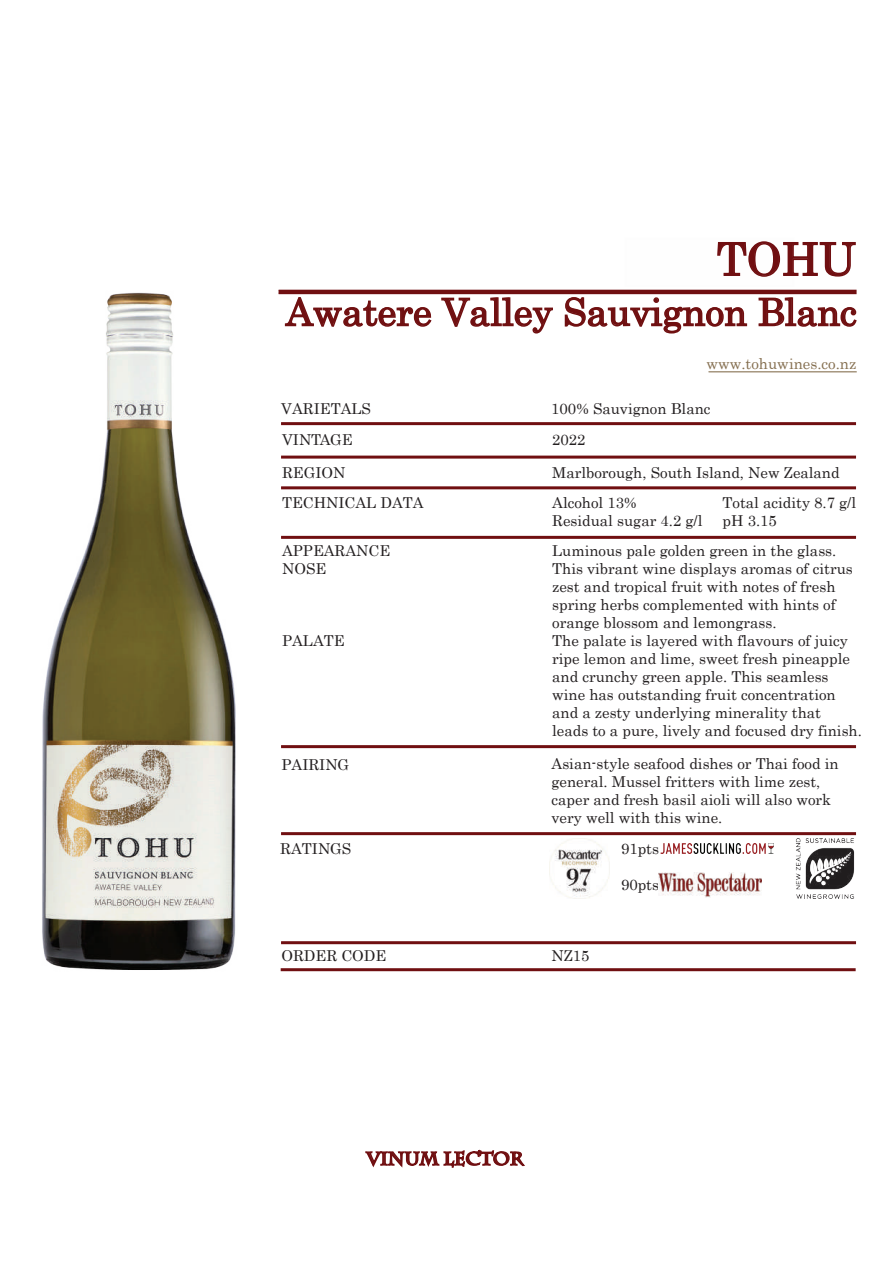
<style>
.page{position:relative;width:893px;height:1263px;background:#fff}
.page>*{position:absolute;margin:0;border:0;box-sizing:border-box;transform-origin:0 0}
.t1{font:45px "Century";color:#700f11}
.t2{font:37.5px "Century";color:#700f11}
.t3{font:700 18px "Charlemagne Std";color:#700f11}
.t4{font:15px/18px "Century";color:#231f20}
.t5{font:15px "Century";color:#856f50}
</style>
<div class="page">
<hr style="left:278px;top:290px;width:579px;height:4px;background:#700f11">
<div style="left:281px;top:456px;width:575px;height:3px;border:2px solid #700f11"></div>
<div style="left:281px;top:486px;width:575px;height:3px;border:2px solid #700f11"></div>
<svg style="left:284px;top:297px;width:148px;height:30px"></svg>
<svg style="left:441px;top:297px;width:112px;height:37px"></svg>
<svg style="left:564px;top:297px;width:184px;height:37px"></svg>
<svg style="left:758px;top:297px;width:99px;height:30px"></svg>
<div style="left:281px;top:968px;width:575px;height:3px;border:2px solid #700f11"></div>
<svg style="left:717px;top:241px;width:139px;height:37px"></svg>
<div style="left:281px;top:422px;width:575px;height:3px;border:2px solid #700f11"></div>
<svg style="left:365px;top:1149px;width:160px;height:19px"></svg>
<hr style="left:709px;top:371px;width:148px;height:1px;background:#856f50">
<div style="left:281px;top:536px;width:575px;height:3px;border:2px solid #700f11"></div>
<div style="left:281px;top:745px;width:575px;height:3px;border:2px solid #700f11"></div>
<div style="left:281px;top:832px;width:575px;height:3px;border:2px solid #700f11"></div>
<div style="left:281px;top:941px;width:575px;height:3px;border:2px solid #700f11"></div>
<img style="left:42px;top:292px;width:194px;height:678px">
<img style="left:795px;top:839px;width:60px;height:59px">
<img style="left:549px;top:839px;width:60px;height:59px">
<img style="left:660px;top:843px;width:113px;height:10px">
<img style="left:659px;top:872px;width:102px;height:25px">
<h1 class="t1" style="left:717px;top:221px;width:141px">TOHU</h1>
<h2 class="t2" style="left:286px;top:280px;width:572px">Awatere Valley Sauvignon Blanc</h2>
<p class="t5" style="left:706px;top:351px;width:151px">www.tohuwines.co.nz</p>
<p class="t4" style="left:281px;top:398px;width:91px">VARIETALS</p>
<p class="t4" style="left:551px;top:398px;width:161px">100% Sauvignon Blanc</p>
<p class="t4" style="left:282px;top:429px;width:72px">VINTAGE</p>
<p class="t4" style="left:552px;top:429px;width:35px">2022</p>
<p class="t4" style="left:282px;top:462px;width:65px">REGION</p>
<p class="t4" style="left:552px;top:462px;width:289px">Marlborough, South Island, New Zealand</p>
<p class="t4" style="left:282px;top:492px;width:143px">TECHNICAL DATA</p>
<p class="t4" style="left:552px;top:492px;width:86px">Alcohol 13%</p>
<p class="t4" style="left:722px;top:492px;width:135px">Total acidity 8.7 g/l</p>
<p class="t4" style="left:552px;top:510px;width:152px">Residual sugar 4.2 g/l</p>
<p class="t4" style="left:722px;top:510px;width:56px">pH 3.15</p>
<p class="t4" style="left:282px;top:540px;width:110px">APPEARANCE</p>
<p class="t4" style="left:552px;top:540px;width:286px">Luminous pale golden green in the glass.</p>
<p class="t4" style="left:282px;top:558px;width:46px">NOSE</p>
<p class="t4" style="left:552px;top:558px;width:302px">This vibrant wine displays aromas of citrus zest and tropical fruit with notes of fresh spring herbs complemented with hints of orange blossom and lemongrass.</p>
<p class="t4" style="left:282px;top:630px;width:64px">PALATE</p>
<p class="t4" style="left:552px;top:630px;width:311px">The palate is layered with flavours of juicy ripe lemon and lime, sweet fresh pineapple and crunchy green apple. This seamless wine has outstanding fruit concentration and a zesty underlying minerality that<br>leads to a pure, lively and focused dry finish.</p>
<p class="t4" style="left:281px;top:755px;width:69px">PAIRING</p>
<p class="t4" style="left:551px;top:753px;width:289px">Asian-style seafood dishes or Thai food in general. Mussel fritters with lime zest, caper and fresh basil aioli will also work very well with this wine.</p>
<p class="t4" style="left:280px;top:838px;width:73px">RATINGS</p>
<p class="t4" style="left:621px;top:838px;width:40px">91pts</p>
<p class="t4" style="left:621px;top:874px;width:40px">90pts</p>
<p class="t4" style="left:281px;top:945px;width:107px">ORDER CODE</p>
<p class="t4" style="left:551px;top:945px;width:40px">NZ15</p>
<p class="t3" style="left:367px;top:1148px;width:158px">VINUM LECTOR</p>
</div>
